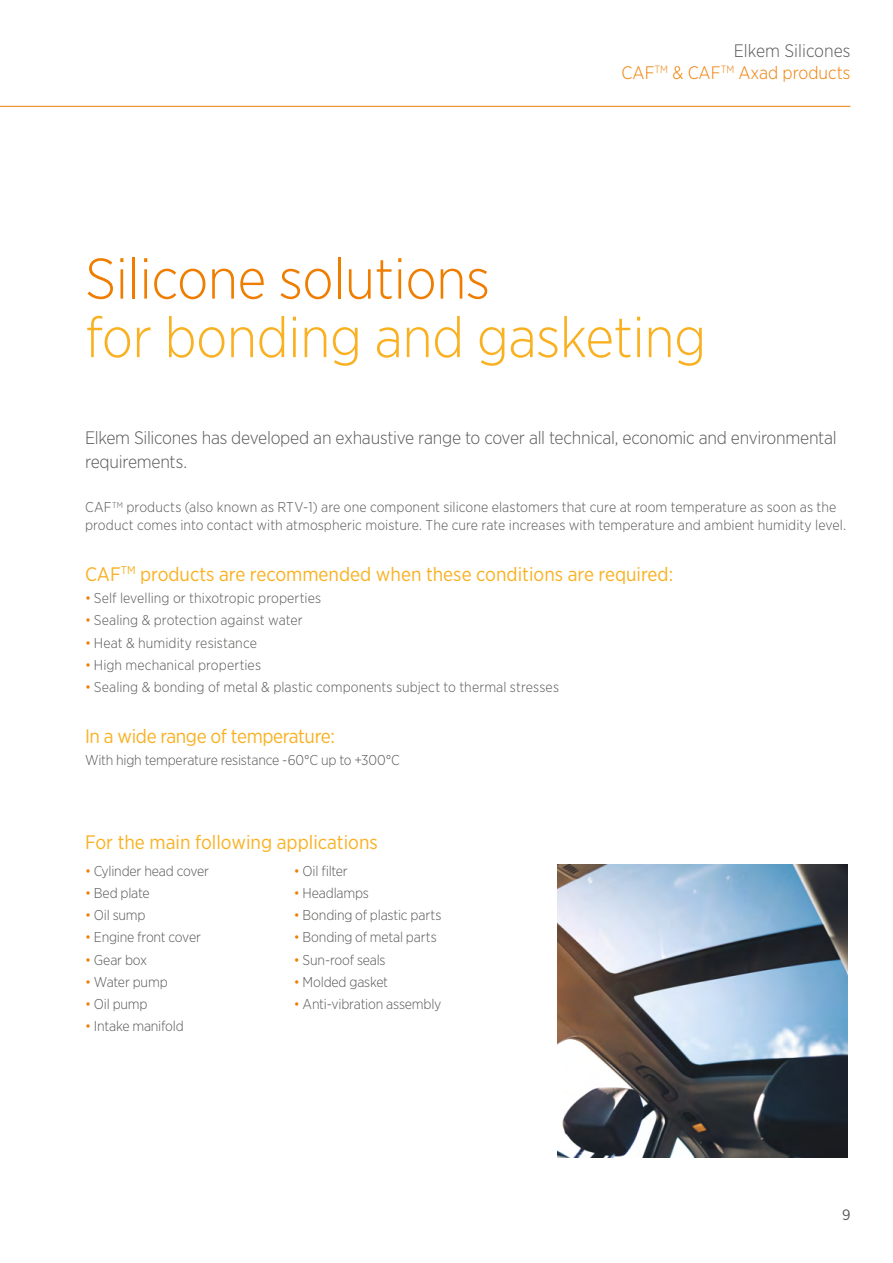
<style>
.page{position:relative;width:893px;height:1263px;background:#fff}
.page>*{position:absolute;margin:0;border:0;box-sizing:border-box;transform-origin:0 0}
.t1{font:300 57px "Gotham Narrow";letter-spacing:-.01em;color:#f9b122}
.t2{font:300 57px "Gotham Narrow";letter-spacing:-.01em;color:#ef7d00}
.t3{font:19.5px "Gotham Narrow";color:#f9b122}
.t4{font:19.5px "Gotham Narrow";letter-spacing:-.02em;color:#f9b122}
.t5{font:300 18px/24px "Gotham Narrow";letter-spacing:-.015em;color:#575756}
.t6{font:300 18px/21.6px "Gotham Narrow";color:#ef7d00;text-align:right}
.t7{font:15px "Gotham Narrow";color:#575756}
.t8{font:300 14.25px/18px "Gotham Narrow";color:#575756}
.t9{font:300 14.25px "Gotham Narrow";letter-spacing:-.02em;color:#575756}
.s1{color:#575756}
.s2{color:#ef7d00}
</style>
<div class="page">
<hr style="left:0;top:106px;width:850px;height:1px;background:#ef7d00">
<img style="left:557px;top:864px;width:291px;height:293px">
<p class="t6" style="left:622px;top:39px;width:230px"><span class="s1">Elkem Silicones<br></span>CAF<sup>TM</sup> &amp; CAF<sup>TM</sup> Axad products</p>
<h1 class="t2" style="left:85px;top:244px;width:406px">Silicone solutions</h1>
<h1 class="t1" style="left:85px;top:302px;width:623px">for bonding and gasketing</h1>
<p class="t5" style="left:85px;top:425px;width:753px">Elkem Silicones has developed an exhaustive range to cover all technical, economic and environmental requirements.</p>
<p class="t8" style="left:85px;top:498px;width:762px">CAF<sup>TM</sup> products (also known as RTV-1) are one component silicone elastomers that cure at room temperature as soon as the product comes into contact with atmospheric moisture. The cure rate increases with temperature and ambient humidity level.</p>
<h2 class="t3" style="left:85px;top:562px;width:590px">CAF<sup>TM</sup> products are recommended when these conditions are required:</h2>
<p class="t8" style="left:85px;top:589px;width:238px"><span class="s2">•</span> Self levelling or thixotropic properties</p>
<p class="t8" style="left:85px;top:611px;width:219px"><span class="s2">•</span> Sealing &amp; protection against water</p>
<p class="t8" style="left:85px;top:633px;width:173px"><span class="s2">•</span> Heat &amp; humidity resistance</p>
<p class="t8" style="left:85px;top:655px;width:178px"><span class="s2">•</span> High mechanical properties</p>
<p class="t8" style="left:85px;top:678px;width:476px"><span class="s2">•</span> Sealing &amp; bonding of metal &amp; plastic components subject to thermal stresses</p>
<h2 class="t4" style="left:85px;top:724px;width:251px">In a wide range of temperature:</h2>
<p class="t8" style="left:85px;top:750px;width:316px">With high temperature resistance -60°C up to +300°C</p>
<h2 class="t3" style="left:85px;top:830px;width:294px">For the main following applications</h2>
<p class="t8" style="left:85px;top:861px;width:126px"><span class="s2">•</span> Cylinder head cover</p>
<p class="t8" style="left:85px;top:883px;width:66px"><span class="s2">•</span> Bed plate</p>
<p class="t8" style="left:85px;top:906px;width:62px"><span class="s2">•</span> Oil sump</p>
<p class="t9" style="left:85px;top:928px;width:117px"><span class="s2">•</span> Engine front cover</p>
<p class="t8" style="left:85px;top:950px;width:64px"><span class="s2">•</span> Gear box</p>
<p class="t8" style="left:85px;top:972px;width:84px"><span class="s2">•</span> Water pump</p>
<p class="t8" style="left:85px;top:995px;width:64px"><span class="s2">•</span> Oil pump</p>
<p class="t8" style="left:85px;top:1017px;width:100px"><span class="s2">•</span> Intake manifold</p>
<p class="t8" style="left:294px;top:861px;width:56px"><span class="s2">•</span> Oil filter</p>
<p class="t8" style="left:294px;top:883px;width:77px"><span class="s2">•</span> Headlamps</p>
<p class="t8" style="left:294px;top:906px;width:149px"><span class="s2">•</span> Bonding of plastic parts</p>
<p class="t8" style="left:294px;top:928px;width:145px"><span class="s2">•</span> Bonding of metal parts</p>
<p class="t8" style="left:294px;top:950px;width:93px"><span class="s2">•</span> Sun-roof seals</p>
<p class="t8" style="left:294px;top:972px;width:96px"><span class="s2">•</span> Molded gasket</p>
<p class="t8" style="left:294px;top:995px;width:149px"><span class="s2">•</span> Anti-vibration assembly</p>
<p class="t7" style="left:842px;top:1206px;width:10px">9</p>
</div>
